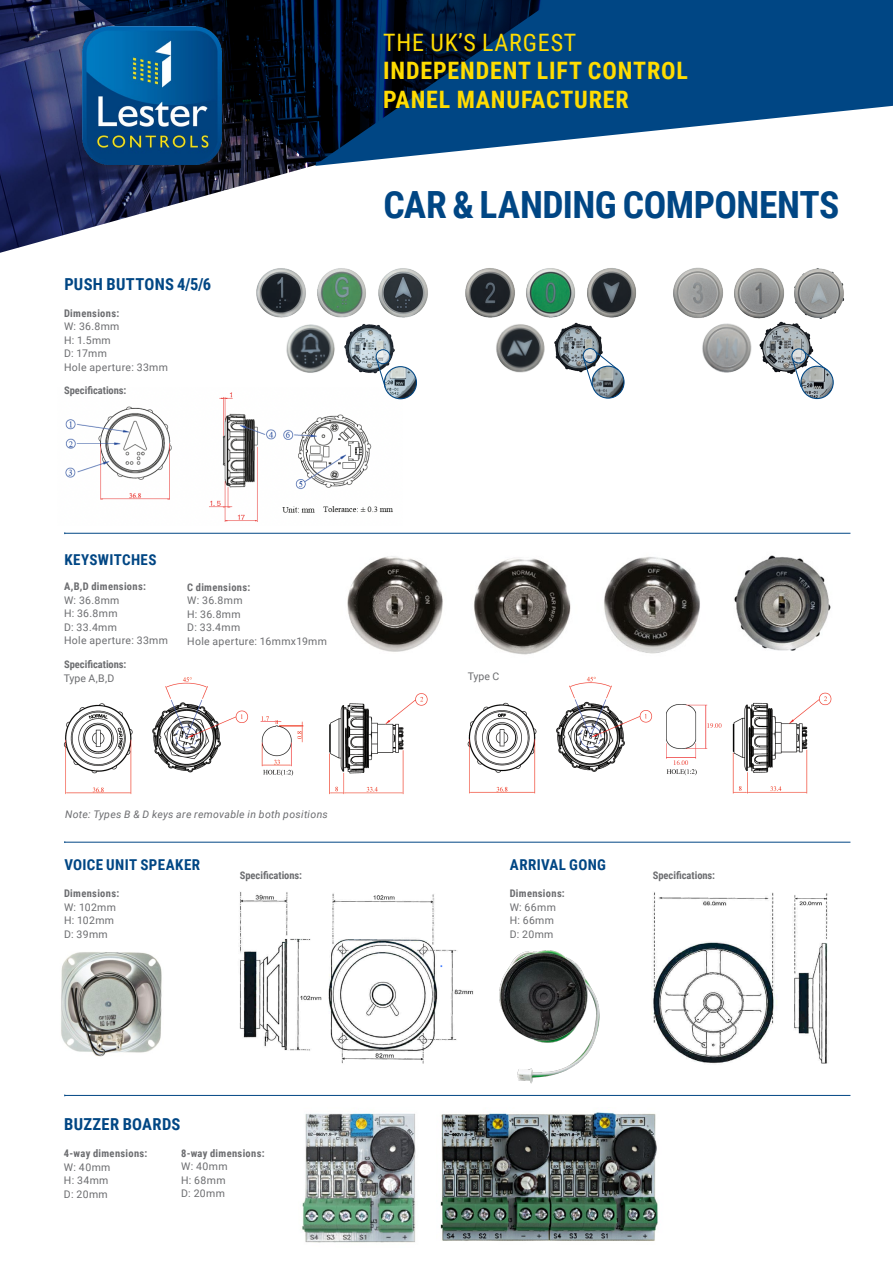
<style>
.page{position:relative;width:893px;height:1263px;background:#fff}
.page>*{position:absolute;margin:0;border:0;box-sizing:border-box;transform-origin:0 0}
.t1{font:700 37.5px "Roboto Condensed";letter-spacing:-.015em;color:#004684}
.t2{font:700 24px/28.5px "Roboto Condensed";letter-spacing:.035em;color:#ffdc01}
.intro_text{font:700 16.5px "Roboto Condensed";letter-spacing:.015em;color:#004684}
.intro_text-2{font:700 15px "Roboto Condensed";letter-spacing:.02em;color:#004684}
.intro_text-3{font:10.5px "Roboto";letter-spacing:.035em;color:#6c6d70}
.intro_text-4{font:700 10.5px/13.5px "Roboto Condensed";letter-spacing:.03em;color:#6c6d70}
.intro_text-5{font:700 10.5px "Roboto Condensed";color:#6c6d70}
.intro_text-6{font:italic 10.5px "Roboto";letter-spacing:.03em;color:#6c6d70}
.body{font:10.5px "Roboto";letter-spacing:.015em;color:#6c6d70}
.s1{font-weight:400}
.s2{font-family:"Roboto";font-weight:400}
</style>
<div class="page">
<img style="left:65px;top:388px;width:338px;height:134px">
<img style="left:61px;top:952px;width:101px;height:105px">
<img style="left:0;top:166px;width:312px;height:87px">
<svg style="left:0;top:0;width:893px;height:166px;background:#284d75"></svg>
<div style="left:78px;top:22px;width:153px;height:153px;background:#231f20;opacity:.5"></div>
<img style="left:83px;top:26px;width:138px;height:139px">
<hr style="left:65px;top:533px;width:785px;height:1px;background:#004684">
<hr style="left:65px;top:842px;width:785px;height:1px;background:#004684">
<hr style="left:65px;top:1095px;width:785px;height:1px;background:#004684">
<img style="left:63px;top:677px;width:365px;height:118px">
<img style="left:467px;top:676px;width:365px;height:118px">
<img style="left:347px;top:556px;width:96px;height:96px">
<img style="left:604px;top:557px;width:96px;height:97px">
<img style="left:474px;top:558px;width:97px;height:97px">
<img style="left:734px;top:555px;width:97px;height:96px">
<img style="left:239px;top:892px;width:231px;height:172px">
<img style="left:651px;top:892px;width:177px;height:172px">
<img style="left:470px;top:950px;width:130px;height:134px">
<img style="left:440px;top:1112px;width:218px;height:129px">
<img style="left:302px;top:1113px;width:114px;height:130px">
<img style="left:286px;top:324px;width:110px;height:50px">
<svg style="left:376px;top:350px;width:14px;height:14px"></svg>
<img style="left:256px;top:268px;width:50px;height:50px">
<img style="left:378px;top:268px;width:50px;height:50px">
<img style="left:317px;top:268px;width:49px;height:50px">
<img style="left:384px;top:367px;width:32px;height:32px;border-radius:16px">
<div style="left:384px;top:366px;width:33px;height:33px;border:1px solid #004684;border-radius:50%"></div>
<div style="left:376px;top:350px;width:14px;height:14px;border:1px solid #004684;border-radius:50%"></div>
<svg style="left:376px;top:359px;width:10px;height:29px"></svg>
<img style="left:465px;top:268px;width:50px;height:50px">
<img style="left:526px;top:268px;width:110px;height:50px">
<img style="left:491px;top:315px;width:58px;height:58px">
<img style="left:549px;top:317px;width:58px;height:56px">
<img style="left:592px;top:366px;width:32px;height:32px;border-radius:16px">
<div style="left:592px;top:366px;width:33px;height:33px;border:1px solid #004684;border-radius:50%"></div>
<div style="left:583px;top:348px;width:14px;height:15px;border:1px solid #004684;border-radius:50%"></div>
<svg style="left:583px;top:351px;width:35px;height:36px"></svg>
<img style="left:673px;top:267px;width:50px;height:51px">
<img style="left:794px;top:268px;width:51px;height:51px">
<img style="left:734px;top:268px;width:50px;height:51px">
<img style="left:697px;top:317px;width:59px;height:56px">
<img style="left:759px;top:321px;width:55px;height:53px">
<img style="left:801px;top:366px;width:32px;height:32px;border-radius:16px">
<div style="left:800px;top:366px;width:34px;height:33px;border:1px solid #004684;border-radius:50%"></div>
<div style="left:792px;top:349px;width:14px;height:14px;border:1px solid #004684;border-radius:50%"></div>
<svg style="left:792px;top:352px;width:36px;height:35px"></svg>
<p class="t2" style="left:383px;top:27px;width:306px"><span class="s1">THE UK’S LARGEST<br></span>INDEPENDENT LIFT CONTROL<br>PANEL MANUFACTURER</p>
<p class="intro_text" style="left:64px;top:272px;width:148px">PUSH BUTTONS 4/5/6</p>
<p class="intro_text-4" style="left:64px;top:306px;width:57px">Dimensions:<br><span class="s2">W: 36.8mm</span></p>
<p class="intro_text-3" style="left:64px;top:332px;width:48px">H: 1.5mm</p>
<p class="intro_text-3" style="left:64px;top:346px;width:44px">D: 17mm</p>
<p class="intro_text-3" style="left:64px;top:359px;width:105px">Hole aperture: 33mm</p>
<p class="intro_text-5" style="left:64px;top:383px;width:64px">Specifications:</p>
<p class="t1" style="left:383px;top:179px;width:458px">CAR &amp; LANDING COMPONENTS</p>
<p class="intro_text-2" style="left:64px;top:549px;width:94px">KEYSWITCHES</p>
<p class="intro_text-4" style="left:64px;top:579px;width:83px">A,B,D dimensions:<br><span class="s2">W: 36.8mm</span></p>
<p class="intro_text-3" style="left:64px;top:606px;width:55px">H: 36.8mm</p>
<p class="intro_text-3" style="left:64px;top:620px;width:55px">D: 33.4mm</p>
<p class="intro_text-3" style="left:64px;top:633px;width:105px">Hole aperture: 33mm</p>
<p class="intro_text-4" style="left:187px;top:580px;width:65px">C dimensions:<br><span class="s2">W: 36.8mm</span></p>
<p class="intro_text-3" style="left:187px;top:607px;width:55px">H: 36.8mm</p>
<p class="intro_text-3" style="left:187px;top:620px;width:55px">D: 33.4mm</p>
<p class="intro_text-3" style="left:187px;top:634px;width:141px">Hole aperture: 16mmx19mm</p>
<p class="intro_text-5" style="left:64px;top:656px;width:64px">Specifications:</p>
<p class="body" style="left:64px;top:671px;width:52px">Type A,B,D</p>
<p class="body" style="left:468px;top:669px;width:33px">Type C</p>
<p class="intro_text-6" style="left:65px;top:807px;width:264px">Note: Types B &amp; D keys are removable in both positions</p>
<p class="intro_text-2" style="left:64px;top:854px;width:137px">VOICE UNIT SPEAKER</p>
<p class="intro_text-4" style="left:64px;top:886px;width:57px">Dimensions:<br><span class="s2">W: 102mm</span></p>
<p class="intro_text-3" style="left:64px;top:913px;width:52px">H: 102mm</p>
<p class="intro_text-3" style="left:64px;top:926px;width:45px">D: 39mm</p>
<p class="intro_text-2" style="left:510px;top:854px;width:98px">ARRIVAL GONG</p>
<p class="intro_text-4" style="left:510px;top:886px;width:57px">Dimensions:<br><span class="s2">W: 66mm</span></p>
<p class="intro_text-3" style="left:510px;top:913px;width:46px">H: 66mm</p>
<p class="intro_text-3" style="left:510px;top:926px;width:45px">D: 20mm</p>
<p class="intro_text-5" style="left:240px;top:868px;width:64px">Specifications:</p>
<p class="intro_text-5" style="left:653px;top:868px;width:64px">Specifications:</p>
<p class="intro_text" style="left:64px;top:1112px;width:118px">BUZZER BOARDS</p>
<p class="intro_text-4" style="left:64px;top:1146px;width:85px">4-way dimensions:<br><span class="s2">W: 40mm</span></p>
<p class="intro_text-3" style="left:64px;top:1173px;width:46px">H: 34mm</p>
<p class="intro_text-3" style="left:64px;top:1186px;width:45px">D: 20mm</p>
<p class="intro_text-4" style="left:181px;top:1146px;width:85px">8-way dimensions:<br><span class="s2">W: 40mm</span></p>
<p class="intro_text-3" style="left:181px;top:1173px;width:46px">H: 68mm</p>
<p class="intro_text-3" style="left:181px;top:1186px;width:45px">D: 20mm</p>
</div>
